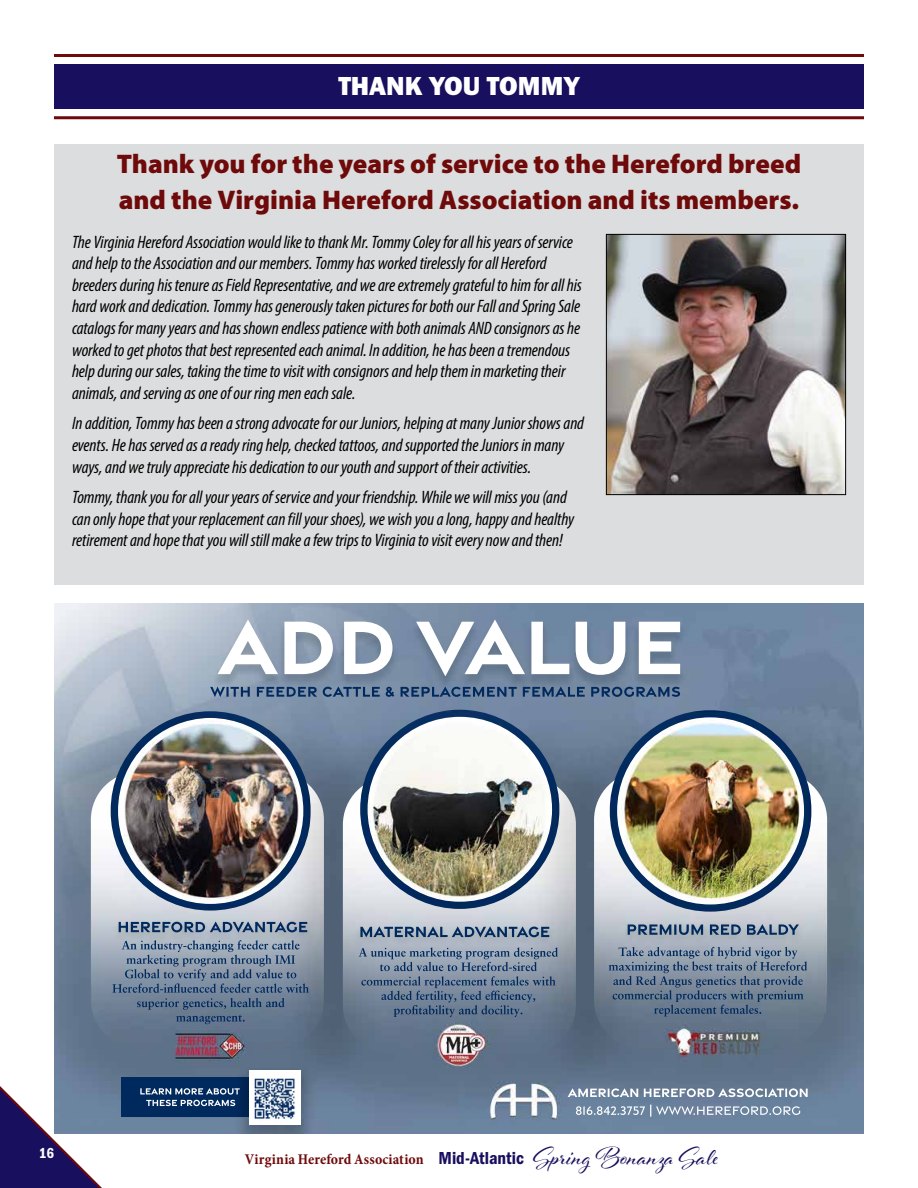
<style>
.page{position:relative;width:918px;height:1188px;background:#fff}
.page>*{position:absolute;margin:0;border:0;box-sizing:border-box;transform-origin:0 0}
.t1{font:900 27px/36px "Myriad Pro";color:#6f0a0b}
.t2{font:27px "Franklin Gothic URW Hea";color:#fff}
.t3{font:italic condensed 18px/21.6px "Myriad Pro";letter-spacing:-.005em;color:#000}
.t4{font:700 condensed 15px "Minion Pro";letter-spacing:.005em;color:#6f0a0b}
.t5{font:15px "Franklin Gothic URW Con Dem";color:#fff}
.s1{font-family:"Franklin Gothic URW Con Dem";font-weight:400;font-stretch:normal;font-size:18px;color:#180f5e}
.s2{font-family:"Al Fresco";font-weight:400;font-stretch:normal;font-size:27px;color:#180f5e}
</style>
<div class="page">
<div style="left:54px;top:144px;width:810px;height:441px;background:#dcddde"></div>
<div style="left:54px;top:64px;width:810px;height:45px;background:#180f5e"></div>
<hr style="left:54px;top:54px;width:810px;height:3px;background:#6f0a0b">
<hr style="left:54px;top:116px;width:810px;height:3px;background:#6f0a0b">
<img style="left:608px;top:236px;width:236px;height:257px">
<div style="left:606px;top:234px;width:240px;height:261px;border:1px solid #000"></div>
<img style="left:118px;top:1118px;width:746px;height:16px">
<img style="left:54px;top:603px;width:810px;height:515px">
<img style="left:91px;top:772px;width:233px;height:277px">
<img style="left:343px;top:777px;width:233px;height:277px">
<img style="left:594px;top:772px;width:233px;height:277px">
<img style="left:111px;top:711px;width:200px;height:200px">
<img style="left:360px;top:710px;width:199px;height:199px">
<img style="left:610px;top:710px;width:201px;height:202px">
<img style="left:125px;top:724px;width:173px;height:174px">
<img style="left:373px;top:723px;width:173px;height:173px;border-radius:86px">
<img style="left:625px;top:724px;width:174px;height:174px;border-radius:87px">
<img style="left:121px;top:1077px;width:129px;height:40px">
<img style="left:250px;top:1071px;width:50px;height:53px">
<svg style="left:0;top:1070px;width:118px;height:118px"></svg>
<h1 class="t2" style="left:338px;top:69px;width:243px">THANK YOU TOMMY</h1>
<h1 class="t1" style="left:117px;top:145px;width:686px">Thank you for the years of service to the Hereford breed and the Virginia Hereford Association and its members.</h1>
<p class="t3" style="left:72px;top:231px;width:511px">The Virginia Hereford Association would like to thank Mr. Tommy Coley for all his years of service and help to the Association and our members. Tommy has worked tirelessly for all Hereford breeders during his tenure as Field Representative, and we are extremely grateful to him for all his hard work and dedication. Tommy has generously taken pictures for both our Fall and Spring Sale catalogs for many years and has shown endless patience with both animals AND consignors as he worked to get photos that best represented each animal. In addition, he has been a tremendous help during our sales, taking the time to visit with consignors and help them in marketing their animals, and serving as one of our ring men each sale.</p>
<p class="t3" style="left:72px;top:412px;width:514px">In addition, Tommy has been a strong advocate for our Juniors, helping at many Junior shows and events. He has served as a ready ring help, checked tattoos, and supported the Juniors in many ways, and we truly appreciate his dedication to our youth and support of their activities.</p>
<p class="t3" style="left:72px;top:486px;width:504px">Tommy, thank you for all your years of service and your friendship. While we will miss you (and can only hope that your replacement can fill your shoes), we wish you a long, happy and healthy retirement and hope that you will still make a few trips to Virginia to visit every now and then!</p>
<p class="t5" style="left:39px;top:1142px;width:17px">16</p>
<p class="t4" style="left:245px;top:1149px;width:475px">Virginia Hereford Association <span class="s1">Mid-Atlantic</span> <span class="s2">Spring Bonanza Sale</span></p>
</div>
